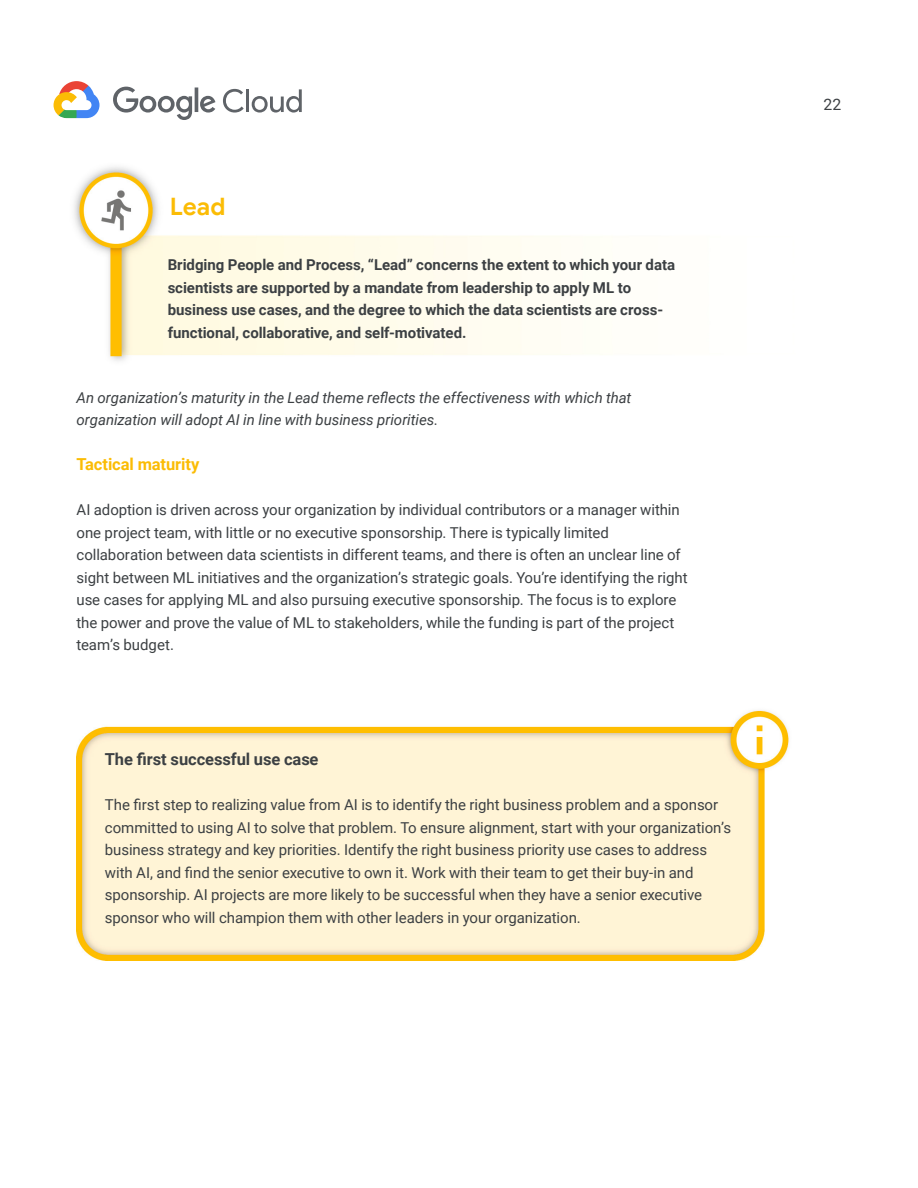
<style>
.page{position:relative;width:918px;height:1188px;background:#fff}
.page>*{position:absolute;margin:0;border:0;box-sizing:border-box;transform-origin:0 0}
.t1{font:700 24px "Google Sans";color:#fbbc05}
.t2{font:700 16.5px "Roboto";letter-spacing:-.005em;color:#3c4043}
.t3{font:700 16.5px "Roboto";letter-spacing:-.005em;color:#fbbc05}
.t4{font:15.75px "Roboto";color:#3c4043}
.t5{font:15px/22.5px "Roboto";letter-spacing:-.005em;color:#3c4043}
.t6{font:700 15px/22.5px "Roboto";color:#3c4043}
.t7{font:italic 15px/22.5px "Roboto";letter-spacing:-.005em;color:#3c4043}
</style>
<div class="page">
<svg style="left:54px;top:81px;width:46px;height:37px"></svg>
<svg style="left:113px;top:87px;width:102px;height:33px"></svg>
<svg style="left:223px;top:89px;width:21px;height:24px"></svg>
<hr style="left:246px;top:89px;width:3px;height:23px;background:#5f6368">
<svg style="left:252px;top:89px;width:50px;height:24px"></svg>
<img style="left:74px;top:167px;width:510px;height:194px">
<img style="left:76px;top:710px;width:713px;height:250px">
<h1 class="t1" style="left:170px;top:192px;width:57px">Lead</h1>
<p class="t6" style="left:168px;top:253px;width:509px">Bridging People and Process, “Lead” concerns the extent to which your data scientists are supported by a mandate from leadership to apply ML to business use cases, and the degree to which the data scientists are cross&shy;functional, collaborative, and self-motivated.</p>
<p class="t7" style="left:76px;top:385px;width:556px">An organization’s maturity in the Lead theme reflects the effectiveness with which that organization will adopt AI in line with business priorities.</p>
<p class="t3" style="left:76px;top:453px;width:124px">Tactical maturity</p>
<p class="t5" style="left:76px;top:498px;width:613px">AI adoption is driven across your organization by individual contributors or a manager within one project team, with little or no executive sponsorship. There is typically limited collaboration between data scientists in different teams, and there is often an unclear line of sight between ML initiatives and the organization’s strategic goals. You’re identifying the right use cases for applying ML and also pursuing executive sponsorship. The focus is to explore the power and prove the value of ML to stakeholders, while the funding is part of the project team’s budget.</p>
<p class="t2" style="left:105px;top:748px;width:215px">The first successful use case</p>
<p class="t5" style="left:105px;top:793px;width:628px">The first step to realizing value from AI is to identify the right business problem and a sponsor committed to using AI to solve that problem. To ensure alignment, start with your organization’s business strategy and key priorities. Identify the right business priority use cases to address with AI, and find the senior executive to own it. Work with their team to get their buy-in and sponsorship. AI projects are more likely to be successful when they have a senior executive sponsor who will champion them with other leaders in your organization.</p>
<p class="t4" style="left:824px;top:93px;width:19px">22</p>
</div>
